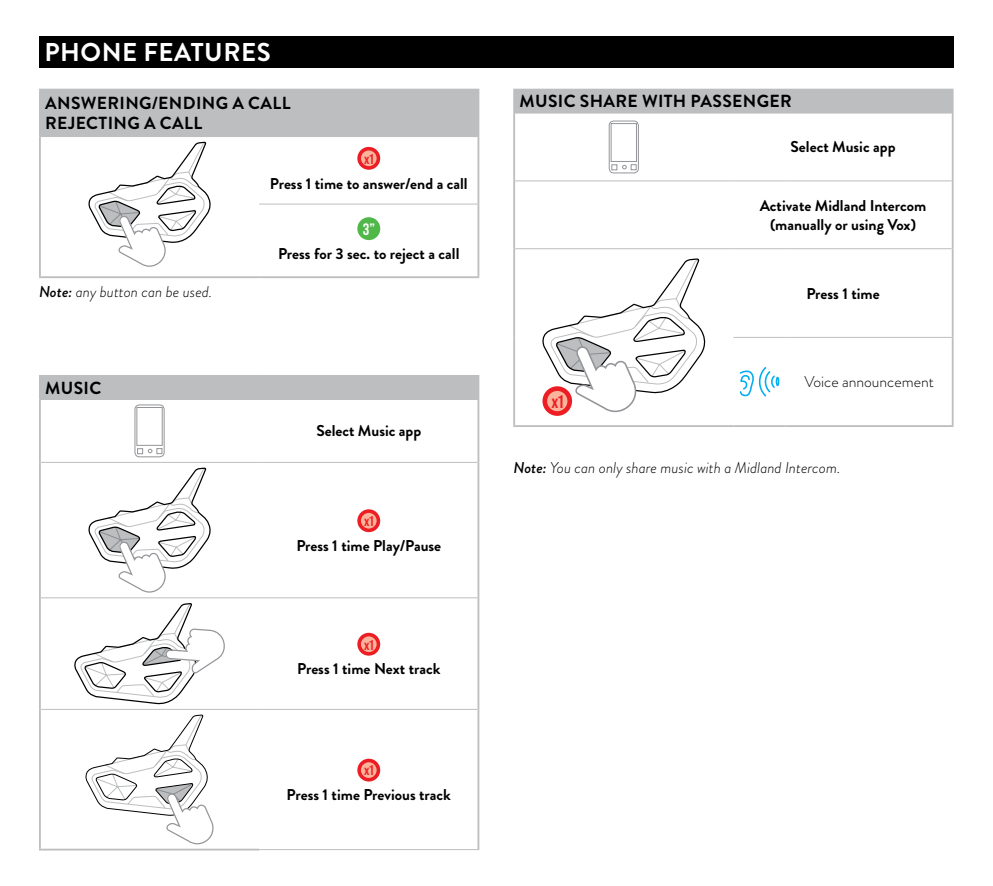
<style>
.page{position:relative;width:993px;height:886px;background:#fff}
.page>*{position:absolute;margin:0;border:0;box-sizing:border-box;transform-origin:0 0}
.t1{font:700 25.75px "Brandon Grotesque";letter-spacing:.02em;color:#fff}
.t2{font:700 18.5px "Bebas Neue Pro";color:#ed1d24}
.t3{font:700 17.5px/19.8px "Brandon Grotesque";letter-spacing:.02em;color:#000}
.t4{font:700 16.5px "Bebas Neue";color:#fff}
.t5{font:700 15.75px/18.8px "Brandon Grotesque";color:#000;text-align:center}
.t6{font:italic 300 15.75px "Brandon Grotesque";color:#000}
.t7{font:300 15.75px "Brandon Grotesque";color:#000}
.t8{font:700 14.25px "Bebas Neue Pro";color:#ed1d24}
.s1{font-weight:500}
</style>
<div class="page">
<div style="left:39px;top:37px;width:914px;height:31px;background:#000"></div>
<div style="left:40px;top:90px;width:438px;height:47px;background:#bcbec0"></div>
<hr style="left:39px;top:89px;width:220px;height:2px;background:#bcbec0">
<hr style="left:39px;top:91px;width:2px;height:46px;background:#bcbec0">
<hr style="left:259px;top:89px;width:220px;height:2px;background:#bcbec0">
<hr style="left:477px;top:91px;width:2px;height:46px;background:#bcbec0">
<hr style="left:39px;top:137px;width:2px;height:67px;background:#bcbec0">
<hr style="left:39px;top:204px;width:2px;height:72px;background:#bcbec0">
<hr style="left:39px;top:276px;width:220px;height:2px;background:#bcbec0">
<hr style="left:477px;top:137px;width:2px;height:67px;background:#bcbec0">
<hr style="left:259px;top:204px;width:218px;height:1px;background:#bcbec0">
<hr style="left:477px;top:204px;width:2px;height:72px;background:#bcbec0">
<hr style="left:259px;top:276px;width:220px;height:2px;background:#bcbec0">
<svg style="left:88px;top:141px;width:123px;height:126px"></svg>
<svg style="left:357px;top:147px;width:23px;height:23px"></svg>
<div style="left:361px;top:150px;width:15px;height:16px;background:#f9b49b;border-radius:50%"></div>
<div style="left:357px;top:217px;width:23px;height:23px;background:#50b848;border-radius:50%"></div>
<div style="left:40px;top:376px;width:438px;height:23px;background:#bcbec0"></div>
<hr style="left:39px;top:377px;width:2px;height:22px;background:#bcbec0">
<hr style="left:39px;top:375px;width:220px;height:2px;background:#bcbec0">
<hr style="left:259px;top:375px;width:220px;height:2px;background:#bcbec0">
<hr style="left:477px;top:377px;width:2px;height:22px;background:#bcbec0">
<hr style="left:39px;top:399px;width:2px;height:63px;background:#bcbec0">
<hr style="left:477px;top:399px;width:2px;height:63px;background:#bcbec0">
<hr style="left:39px;top:462px;width:2px;height:136px;background:#bcbec0">
<hr style="left:41px;top:462px;width:218px;height:1px;background:#bcbec0">
<hr style="left:259px;top:462px;width:218px;height:1px;background:#bcbec0">
<hr style="left:477px;top:462px;width:2px;height:136px;background:#bcbec0">
<hr style="left:39px;top:598px;width:2px;height:111px;background:#bcbec0">
<hr style="left:41px;top:597px;width:218px;height:1px;background:#bcbec0">
<hr style="left:259px;top:597px;width:218px;height:1px;background:#bcbec0">
<hr style="left:477px;top:598px;width:2px;height:111px;background:#bcbec0">
<hr style="left:39px;top:709px;width:2px;height:140px;background:#bcbec0">
<hr style="left:41px;top:709px;width:218px;height:1px;background:#bcbec0">
<hr style="left:259px;top:709px;width:218px;height:1px;background:#bcbec0">
<hr style="left:477px;top:709px;width:2px;height:140px;background:#bcbec0">
<hr style="left:259px;top:849px;width:220px;height:1px;background:#bcbec0">
<hr style="left:39px;top:849px;width:220px;height:1px;background:#bcbec0">
<div style="left:135px;top:405px;width:29px;height:52px;border:1px solid #939598;border-radius:5px"></div>
<svg style="left:137px;top:448px;width:25px;height:6px"></svg>
<svg style="left:88px;top:467px;width:123px;height:126px"></svg>
<svg style="left:357px;top:509px;width:23px;height:23px"></svg>
<div style="left:361px;top:513px;width:15px;height:15px;background:#f9b49b;border-radius:50%"></div>
<svg style="left:74px;top:603px;width:151px;height:102px"></svg>
<svg style="left:357px;top:633px;width:23px;height:23px"></svg>
<div style="left:361px;top:636px;width:15px;height:16px;background:#f9b49b;border-radius:50%"></div>
<svg style="left:85px;top:714px;width:129px;height:130px"></svg>
<svg style="left:357px;top:759px;width:23px;height:22px"></svg>
<div style="left:361px;top:762px;width:15px;height:16px;background:#f9b49b;border-radius:50%"></div>
<div style="left:514px;top:90px;width:438px;height:23px;background:#bcbec0"></div>
<hr style="left:733px;top:337px;width:52px;height:1px;background:#bcbec0">
<hr style="left:785px;top:337px;width:166px;height:1px;background:#bcbec0">
<hr style="left:951px;top:113px;width:2px;height:68px;background:#bcbec0">
<hr style="left:951px;top:181px;width:2px;height:68px;background:#bcbec0">
<hr style="left:951px;top:249px;width:2px;height:88px;background:#bcbec0">
<hr style="left:951px;top:337px;width:2px;height:88px;background:#bcbec0">
<hr style="left:513px;top:113px;width:2px;height:68px;background:#bcbec0">
<hr style="left:513px;top:181px;width:2px;height:68px;background:#bcbec0">
<hr style="left:513px;top:249px;width:2px;height:88px;background:#bcbec0">
<hr style="left:513px;top:337px;width:2px;height:88px;background:#bcbec0">
<hr style="left:515px;top:113px;width:218px;height:1px;background:#bcbec0">
<hr style="left:733px;top:113px;width:52px;height:1px;background:#bcbec0">
<hr style="left:785px;top:113px;width:166px;height:1px;background:#bcbec0">
<hr style="left:515px;top:180px;width:218px;height:1px;background:#bcbec0">
<hr style="left:733px;top:180px;width:52px;height:1px;background:#bcbec0">
<hr style="left:785px;top:180px;width:166px;height:1px;background:#bcbec0">
<hr style="left:515px;top:248px;width:218px;height:1px;background:#bcbec0">
<hr style="left:733px;top:248px;width:52px;height:1px;background:#bcbec0">
<hr style="left:785px;top:248px;width:166px;height:1px;background:#bcbec0">
<hr style="left:513px;top:425px;width:220px;height:2px;background:#bcbec0">
<hr style="left:733px;top:425px;width:52px;height:2px;background:#bcbec0">
<hr style="left:785px;top:425px;width:168px;height:2px;background:#bcbec0">
<hr style="left:513px;top:91px;width:2px;height:22px;background:#bcbec0">
<hr style="left:951px;top:91px;width:2px;height:22px;background:#bcbec0">
<hr style="left:513px;top:89px;width:220px;height:2px;background:#bcbec0">
<hr style="left:733px;top:89px;width:52px;height:2px;background:#bcbec0">
<hr style="left:785px;top:89px;width:168px;height:2px;background:#bcbec0">
<div style="left:608px;top:121px;width:30px;height:52px;border:1px solid #939598;border-radius:5px"></div>
<div style="left:610px;top:123px;width:26px;height:39px;border:1px solid #939598"></div>
<svg style="left:611px;top:164px;width:25px;height:6px"></svg>
<svg style="left:542px;top:258px;width:164px;height:154px"></svg>
<svg style="left:542px;top:386px;width:30px;height:30px"></svg>
<div style="left:547px;top:391px;width:20px;height:20px;background:#f9b49b;border-radius:50%"></div>
<svg style="left:739px;top:367px;width:40px;height:30px"></svg>
<h1 class="t1" style="left:44px;top:34px;width:228px">PHONE FEATURES</h1>
<p class="t3" style="left:45px;top:94px;width:247px">ANSWERING/ENDING A CALL<br>REJECTING A CALL</p>
<p class="t6" style="left:39px;top:281px;width:175px"><span class="s1">Note:</span> any button can be used.</p>
<p class="t3" style="left:45px;top:378px;width:58px">MUSIC</p>
<p class="t8" style="left:364px;top:150px;width:11px">x1</p>
<p class="t5" style="left:270px;top:174px;width:199px">Press 1 time to answer/end a call</p>
<p class="t4" style="left:362px;top:220px;width:14px">3”</p>
<p class="t5" style="left:278px;top:244px;width:183px">Press for 3 sec. to reject a call</p>
<p class="t5" style="left:316px;top:422px;width:106px">Select Music app</p>
<p class="t8" style="left:364px;top:513px;width:11px">x1</p>
<p class="t5" style="left:296px;top:536px;width:146px">Press 1 time Play/Pause</p>
<p class="t8" style="left:364px;top:636px;width:11px">x1</p>
<p class="t5" style="left:297px;top:660px;width:145px">Press 1 time Next track</p>
<p class="t8" style="left:364px;top:762px;width:11px">x1</p>
<p class="t5" style="left:286px;top:786px;width:166px">Press 1 time Previous track</p>
<p class="t3" style="left:519px;top:92px;width:274px">MUSIC SHARE WITH PASSENGER</p>
<p class="t5" style="left:790px;top:138px;width:106px">Select Music app</p>
<p class="t5" style="left:759px;top:196px;width:168px">Activate Midland Intercom (manually or using Vox)</p>
<p class="t5" style="left:806px;top:284px;width:75px">Press 1 time</p>
<p class="t2" style="left:551px;top:391px;width:14px">x1</p>
<p class="t7" style="left:804px;top:371px;width:131px">Voice announcement</p>
<p class="t6" style="left:513px;top:457px;width:328px"><span class="s1">Note:</span> You can only share music with a Midland Intercom.</p>
</div>
